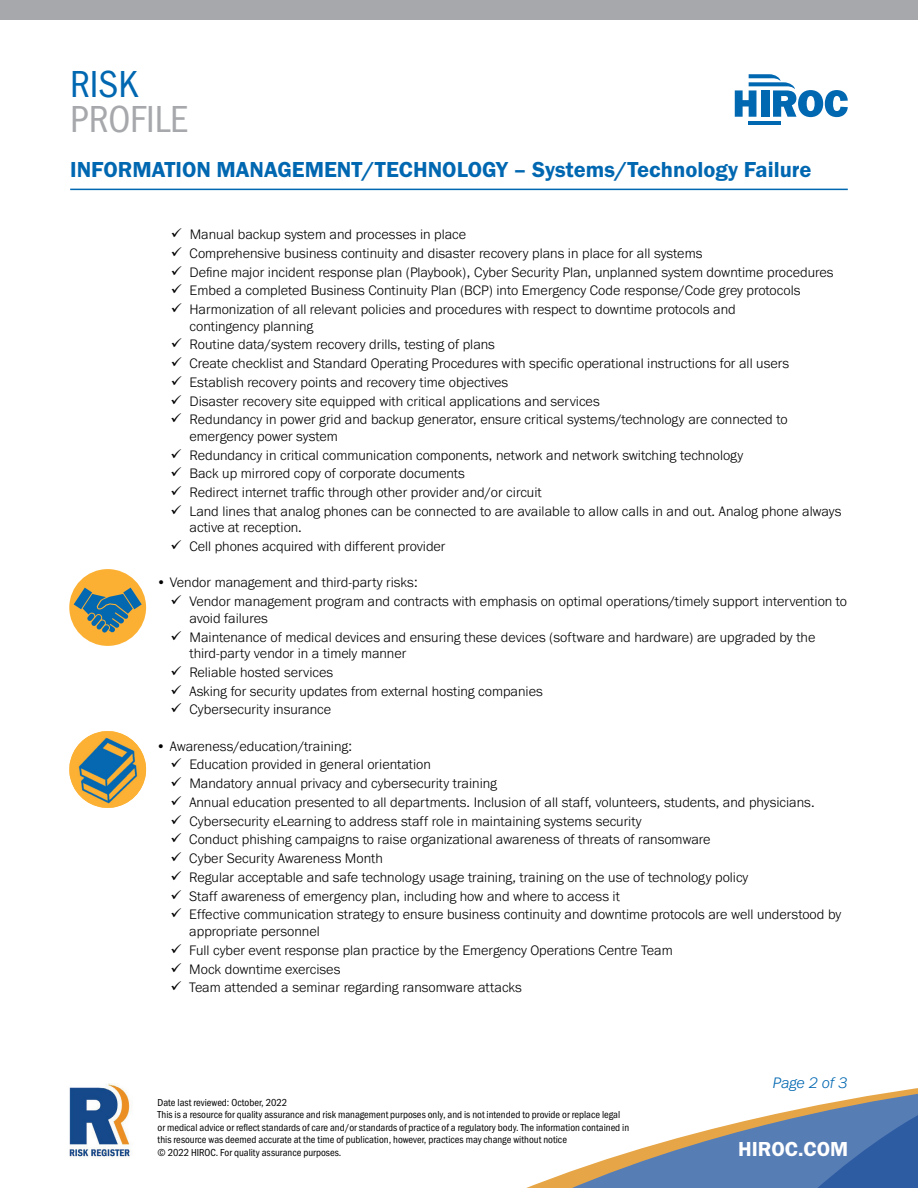
<style>
.page{position:relative;width:918px;height:1188px;background:#fff}
.page>*{position:absolute;margin:0;border:0;box-sizing:border-box;transform-origin:0 0}
.t1{font:39px "Franklin Gothic URW Cond";color:#a6a8ab}
.t2{font:39px "Franklin Gothic URW Cond";color:#0067b1}
.t3{font:22.5px "Franklin Gothic URW Dem";color:#0067b1}
.t4{font:21px "Franklin Gothic URW Dem";color:#fff}
.t5{font:italic 300 15.75px "Franklin Gothic URW";letter-spacing:-.005em;color:#0067b1}
.t6{font:300 14.25px/18.8px "Franklin Gothic URW";color:#000}
.t7{font:10.5px/12.6px "Franklin Gothic URW Cond";color:#000}
</style>
<div class="page">
<div style="left:0;top:0;width:918px;height:19px;background:#a6a8ab"></div>
<hr style="left:70px;top:189px;width:778px;height:1px;background:#0067b1">
<svg style="left:526px;top:1088px;width:392px;height:100px"></svg>
<hr style="left:749px;top:121px;width:32px;height:4px;background:#0067b1">
<svg style="left:735px;top:74px;width:113px;height:43px"></svg>
<img style="left:69px;top:1084px;width:63px;height:73px">
<img style="left:70px;top:731px;width:76px;height:77px">
<div style="left:69px;top:569px;width:77px;height:77px;background:#fbb033;border-radius:50%"></div>
<svg style="left:74px;top:588px;width:68px;height:45px"></svg>
<h1 class="t2" style="left:70px;top:56px;width:69px">RISK</h1>
<h1 class="t1" style="left:70px;top:91px;width:119px">PROFILE</h1>
<h2 class="t3" style="left:70px;top:156px;width:743px">INFORMATION MANAGEMENT/TECHNOLOGY – Systems/Technology Failure</h2>
<p class="t6" style="left:190px;top:225px;width:645px">Manual backup system and processes in place<br>Comprehensive business continuity and disaster recovery plans in place for all systems<br>Define major incident response plan (Playbook), Cyber Security Plan, unplanned system downtime procedures Embed a completed Business Continuity Plan (BCP) into Emergency Code response/Code grey protocols Harmonization of all relevant policies and procedures with respect to downtime protocols and</p>
<p class="t6" style="left:190px;top:316px;width:601px">contingency planning<br>Routine data/system recovery drills, testing of plans<br>Create checklist and Standard Operating Procedures with specific operational instructions for all users Establish recovery points and recovery time objectives<br>Disaster recovery site equipped with critical applications and services<br>Redundancy in power grid and backup generator, ensure critical systems/technology are connected to</p>
<p class="t6" style="left:189px;top:426px;width:653px">emergency power system<br>Redundancy in critical communication components, network and network switching technology<br>Back up mirrored copy of corporate documents<br>Redirect internet traffic through other provider and/or circuit<br>Land lines that analog phones can be connected to are available to allow calls in and out. Analog phone always</p>
<p class="t6" style="left:189px;top:518px;width:258px">active at reception.<br>Cell phones acquired with different provider</p>
<p class="t6" style="left:189px;top:573px;width:659px;text-indent:-33px">• Vendor management and third-party risks:<br>Vendor management program and contracts with emphasis on optimal operations/timely support intervention to</p>
<p class="t6" style="left:189px;top:608px;width:628px">avoid failures<br>Maintenance of medical devices and ensuring these devices (software and hardware) are upgraded by the</p>
<p class="t6" style="left:189px;top:644px;width:355px">third-party vendor in a timely manner<br>Reliable hosted services<br>Asking for security updates from external hosting companies Cybersecurity insurance</p>
<p class="t6" style="left:189px;top:736px;width:653px;text-indent:-33px">• Awareness/education/training:<br>Education provided in general orientation<br>Mandatory annual privacy and cybersecurity training<br>Annual education presented to all departments. Inclusion of all staff, volunteers, students, and physicians.<br>Cybersecurity eLearning to address staff role in maintaining systems security<br>Conduct phishing campaigns to raise organizational awareness of threats of ransomware<br>Cyber Security Awareness Month<br>Regular acceptable and safe technology usage training, training on the use of technology policy<br>Staff awareness of emergency plan, including how and where to access it<br>Effective communication strategy to ensure business continuity and downtime protocols are well understood by</p>
<p class="t6" style="left:189px;top:922px;width:485px">appropriate personnel<br>Full cyber event response plan practice by the Emergency Operations Centre Team Mock downtime exercises<br>Team attended a seminar regarding ransomware attacks</p>
<p class="t7" style="left:158px;top:1095px;width:473px">Date last reviewed: October, 2022<br>This is a resource for quality assurance and risk management purposes only, and is not intended to provide or replace legal or medical advice or reflect standards of care and/or standards of practice of a regulatory body. The information contained in this resource was deemed accurate at the time of publication, however, practices may change without notice<br>© 2022 HIROC. For quality assurance purposes.</p>
<p class="t5" style="left:773px;top:1073px;width:76px">Page 2 of 3</p>
<h3 class="t4" style="left:738px;top:1136px;width:112px">HIROC.COM</h3>
</div>
